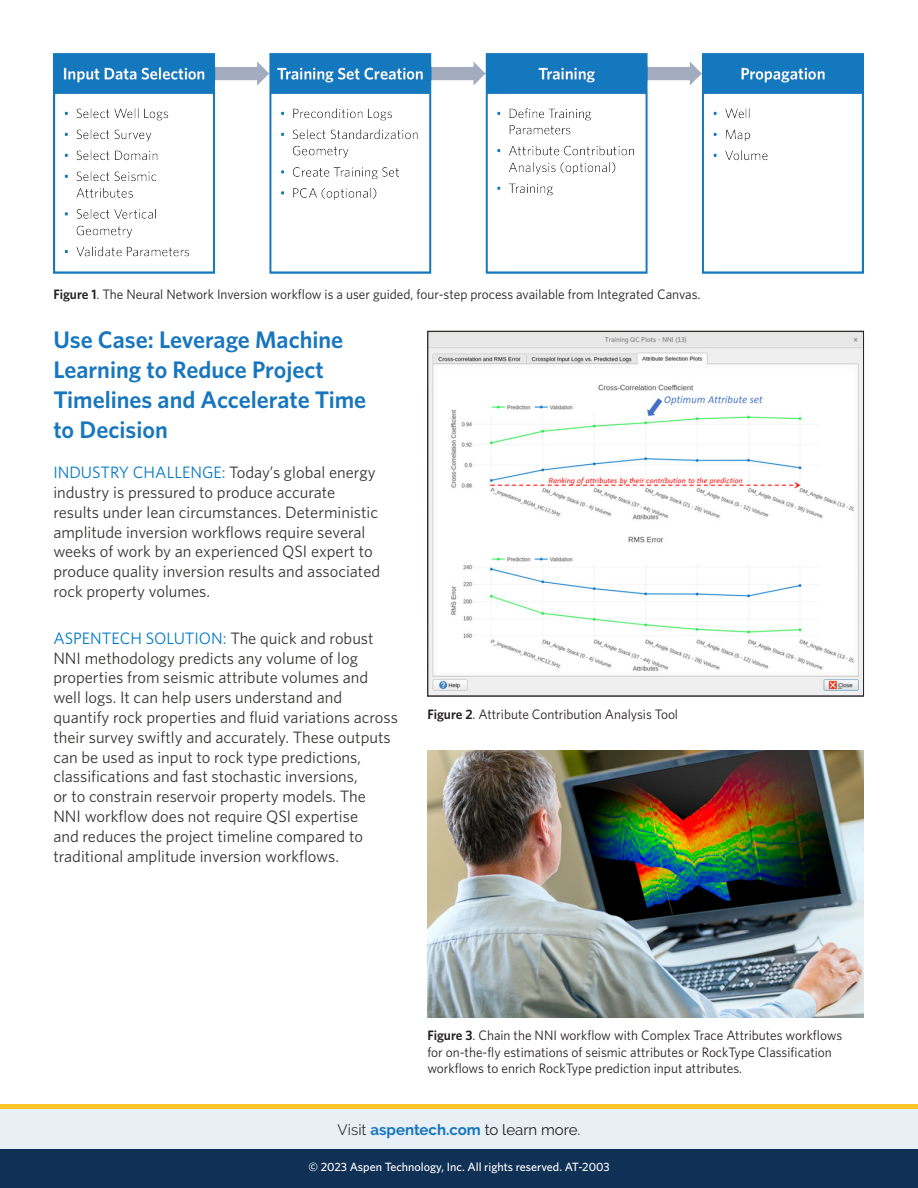
<style>
.page{position:relative;width:918px;height:1188px;background:#fff}
.page>*{position:absolute;margin:0;border:0;box-sizing:border-box;transform-origin:0 0}
.body{font:600 24px/30px "Whitney";color:#1776bd}
.body-2{font:16.5px/19.8px "Whitney";color:#363534}
.t1{font:700 15px "Raleway";color:#1776bd}
.t2{font:13.65px/16.5px "Whitney";color:#231f20}
.copyright{font:500 12px "Whitney";color:#fff}
.s1{font-weight:600}
.s2{color:#0078c9}
.s3{font-weight:400;color:#363534}
.s4{font-weight:400;color:#231f20}
</style>
<div class="page">
<div style="left:0;top:1107px;width:918px;height:56px;background:#e8eff5"></div>
<div style="left:0;top:1149px;width:918px;height:39px;background:#113056"></div>
<hr style="left:0;top:1105px;width:918px;height:4px;background:#fec427">
<img style="left:429px;top:333px;width:433px;height:361px">
<img style="left:53px;top:53px;width:810px;height:220px">
<img style="left:427px;top:751px;width:437px;height:266px">
<div style="left:427px;top:331px;width:437px;height:365px;border:1px solid #231f20"></div>
<p class="t2" style="left:53px;top:286px;width:649px"><span class="s1">Figure 1</span>. The Neural Network Inversion workflow is a user guided, four-step process available from Integrated Canvas.</p>
<p class="body" style="left:53px;top:324px;width:314px">Use Case: Leverage Machine<br>Learning to Reduce Project<br>Timelines and Accelerate Time to Decision</p>
<p class="body-2" style="left:53px;top:462px;width:328px"><span class="s2">INDUSTRY CHALLENGE:</span> Today’s global energy industry is pressured to produce accurate results under lean circumstances. Deterministic amplitude inversion workflows require several weeks of work by an experienced QSI expert to produce quality inversion results and associated rock property volumes.</p>
<p class="body-2" style="left:53px;top:628px;width:346px"><span class="s2">ASPENTECH SOLUTION:</span> The quick and robust NNI methodology predicts any volume of log properties from seismic attribute volumes and well logs. It can help users understand and quantify rock properties and fluid variations across their survey swiftly and accurately. These outputs can be used as input to rock type predictions, classifications and fast stochastic inversions,<br>or to constrain reservoir property models. The<br>NNI workflow does not require QSI expertise<br>and reduces the project timeline compared to traditional amplitude inversion workflows.</p>
<p class="t2" style="left:427px;top:706px;width:252px"><span class="s1">Figure 2</span>. Attribute Contribution Analysis Tool</p>
<p class="t2" style="left:427px;top:1027px;width:416px"><span class="s1">Figure 3</span>. Chain the NNI workflow with Complex Trace Attributes workflows for on-the-fly estimations of seismic attributes or RockType Classification workflows to enrich RockType prediction input attributes.</p>
<p class="t1" style="left:338px;top:1121px;width:244px"><span class="s3">Visit</span> aspentech.com <span class="s4">to learn more.</span></p>
<p class="copyright" style="left:309px;top:1160px;width:303px">© 2023 Aspen Technology, Inc. All rights reserved. AT-2003</p>
</div>
